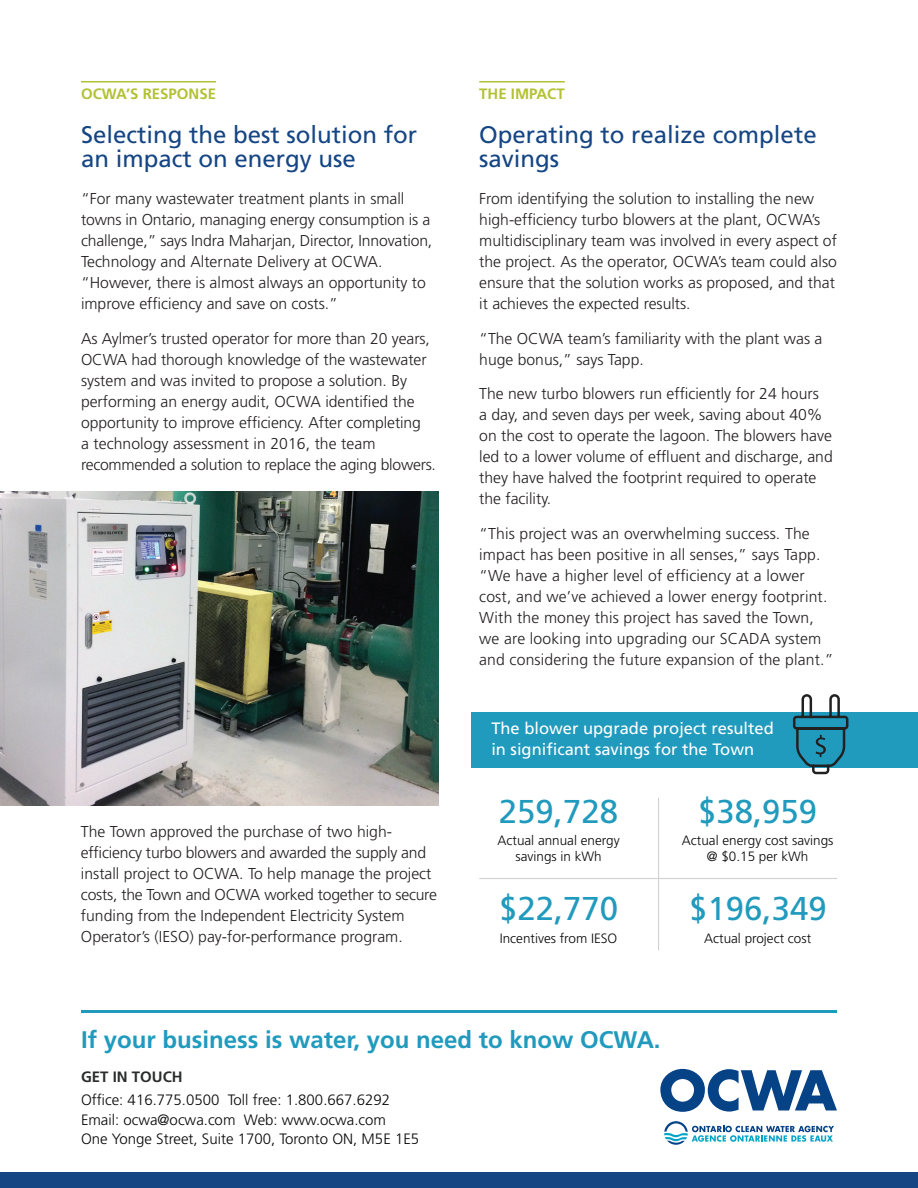
<style>
.page{position:relative;width:918px;height:1188px;background:#fff}
.page>*{position:absolute;margin:0;border:0;box-sizing:border-box;transform-origin:0 0}
.t1{font:33px "Frutiger";color:#209abd}
.t2{font:24px/24px "Frutiger";color:#154583}
.t3{font:700 24px "Frutiger";color:#209abd}
.t4{font:16.5px/21px "Frutiger";color:#fff}
.t5{font:300 15.75px/21px "Frutiger";color:#231f20}
.t6{font:300 15px/19.5px "Frutiger";color:#070807}
.t7{font:700 15px "Frutiger";color:#b3c135}
.t8{font:700 15px "Frutiger";color:#2a2c2c}
.t9{font:300 13.5px/16.5px "Frutiger";color:#070807;text-align:center}
</style>
<div class="page">
<div style="left:472px;top:712px;width:446px;height:56px;background:#209abd"></div>
<svg style="left:793px;top:694px;width:56px;height:81px"></svg>
<svg style="left:664px;top:1121px;width:170px;height:24px"></svg>
<svg style="left:660px;top:1069px;width:177px;height:43px"></svg>
<hr style="left:81px;top:1010px;width:756px;height:3px;background:#209abd">
<hr style="left:81px;top:81px;width:135px;height:1px;background:#b3c135">
<hr style="left:479px;top:81px;width:86px;height:1px;background:#b3c135">
<img style="left:0;top:491px;width:439px;height:314px">
<hr style="left:658px;top:798px;width:1px;height:152px;background:#d1d2d4">
<hr style="left:479px;top:878px;width:358px;height:1px;background:#d1d2d4">
<div style="left:0;top:1173px;width:918px;height:15px;background:#154583"></div>
<p class="t7" style="left:81px;top:85px;width:137px">OCWA’S RESPONSE</p>
<h2 class="t2" style="left:81px;top:123px;width:338px">Selecting the best solution for an impact on energy use</h2>
<p class="t5" style="left:81px;top:188px;width:353px">“For many wastewater treatment plants in small towns in Ontario, managing energy consumption is a challenge,” says Indra Maharjan, Director, Innovation, Technology and Alternate Delivery at OCWA. “However, there is almost always an opportunity to improve efficiency and save on costs.”</p>
<p class="t5" style="left:81px;top:328px;width:356px">As Aylmer’s trusted operator for more than 20 years, OCWA had thorough knowledge of the wastewater system and was invited to propose a solution. By performing an energy audit, OCWA identified the opportunity to improve efficiency. After completing<br>a technology assessment in 2016, the team recommended a solution to replace the aging blowers.</p>
<p class="t5" style="left:81px;top:822px;width:357px">The Town approved the purchase of two high&shy;efficiency turbo blowers and awarded the supply and install project to OCWA. To help manage the project costs, the Town and OCWA worked together to secure funding from the Independent Electricity System Operator’s (IESO) pay-for-performance program.</p>
<p class="t7" style="left:479px;top:85px;width:87px">THE IMPACT</p>
<h2 class="t2" style="left:479px;top:123px;width:339px">Operating to realize complete savings</h2>
<p class="t5" style="left:479px;top:188px;width:359px">From identifying the solution to installing the new high-efficiency turbo blowers at the plant, OCWA’s multidisciplinary team was involved in every aspect of the project. As the operator, OCWA’s team could also ensure that the solution works as proposed, and that it achieves the expected results.</p>
<p class="t5" style="left:479px;top:328px;width:345px">“The OCWA team’s familiarity with the plant was a huge bonus,” says Tapp.</p>
<p class="t5" style="left:479px;top:383px;width:355px">The new turbo blowers run efficiently for 24 hours<br>a day, and seven days per week, saving about 40% on the cost to operate the lagoon. The blowers have led to a lower volume of effluent and discharge, and they have halved the footprint required to operate the facility.</p>
<p class="t5" style="left:479px;top:523px;width:356px">“This project was an overwhelming success. The impact has been positive in all senses,” says Tapp. “We have a higher level of efficiency at a lower cost, and we’ve achieved a lower energy footprint.<br>With the money this project has saved the Town, we are looking into upgrading our SCADA system and considering the future expansion of the plant.”</p>
<p class="t4" style="left:491px;top:717px;width:284px">The blower upgrade project resulted in significant savings for the Town</p>
<h1 class="t1" style="left:499px;top:793px;width:121px">259,728</h1>
<h1 class="t1" style="left:698px;top:793px;width:121px">$38,959</h1>
<p class="t9" style="left:498px;top:832px;width:124px">Actual annual energy savings in kWh</p>
<p class="t9" style="left:682px;top:832px;width:153px">Actual energy cost savings @ $0.15 per kWh</p>
<h1 class="t1" style="left:499px;top:890px;width:121px">$22,770</h1>
<h1 class="t1" style="left:689px;top:890px;width:139px">$196,349</h1>
<p class="t9" style="left:500px;top:931px;width:119px">Incentives from IESO</p>
<p class="t9" style="left:704px;top:931px;width:109px">Actual project cost</p>
<h2 class="t3" style="left:81px;top:1026px;width:581px">If your business is water, you need to know OCWA.</h2>
<p class="t8" style="left:81px;top:1068px;width:103px">GET IN TOUCH</p>
<p class="t6" style="left:81px;top:1090px;width:340px">Office: 416.775.0500 Toll free: 1.800.667.6292<br>Email: ocwa@ocwa.com Web: www.ocwa.com<br>One Yonge Street, Suite 1700, Toronto ON, M5E 1E5</p>
</div>
